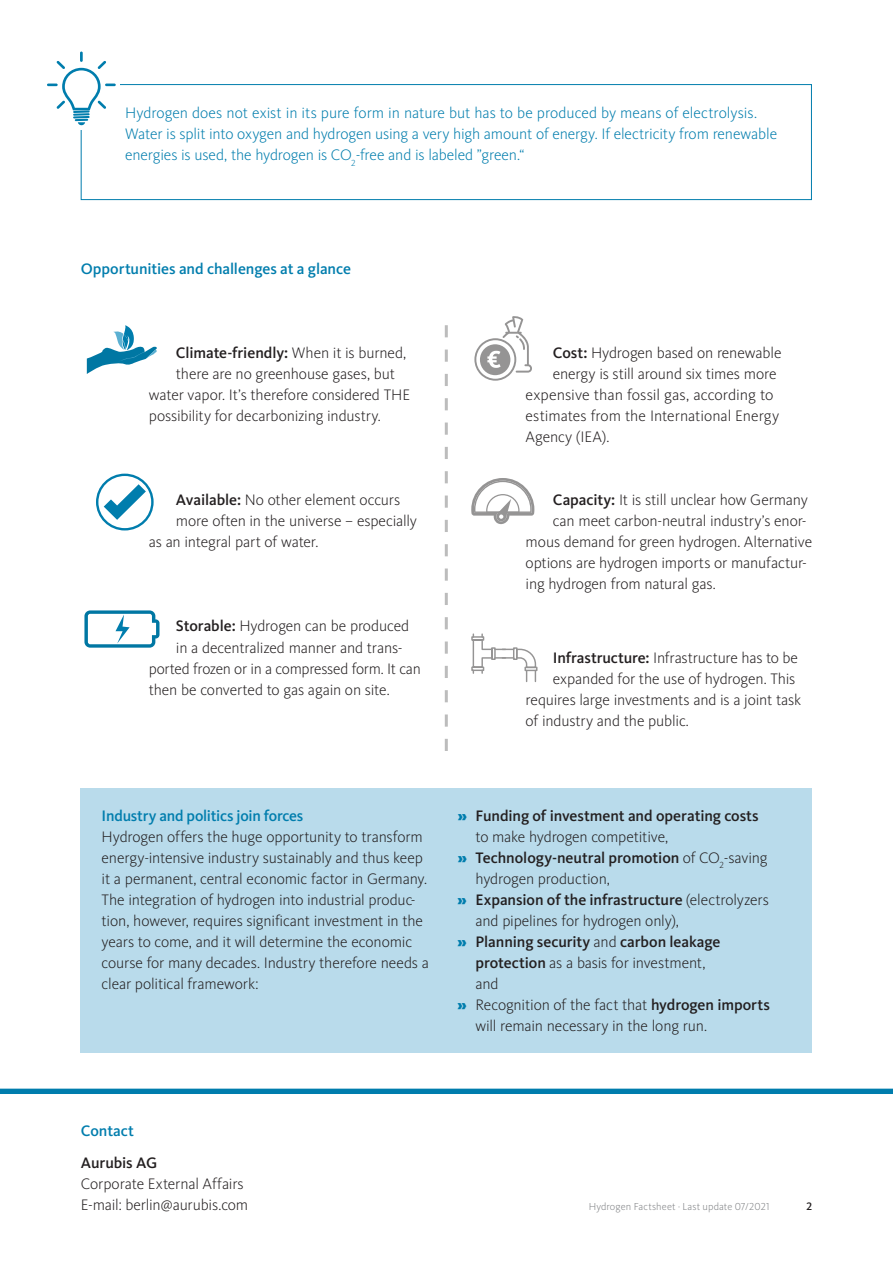
<style>
.page{position:relative;width:893px;height:1263px;background:#fff}
.page>*{position:absolute;margin:0;border:0;box-sizing:border-box;transform-origin:0 0}
.t1{font:300 15.75px/21px "Kievit Pro";letter-spacing:-.01em;color:#231f20}
.t2{font:300 15.75px/21px "Kievit Pro";letter-spacing:-.005em;color:#007dad}
.t3{font:500 15.75px "Kievit Pro";letter-spacing:-.005em;color:#231f20}
.t4{font:500 15.75px "Kievit Pro";letter-spacing:-.01em;color:#007dad}
.t5{font:500 11.25px "Kievit Pro";color:#231f20}
.t6{font:300 10.5px "Kievit Pro";letter-spacing:.005em;color:#808285}
.s1{font-weight:300}
.s2{font-weight:500}
.s3{font-weight:900;color:#007dad}
</style>
<div class="page">
<div style="left:81px;top:84px;width:731px;height:116px;border:1px solid #007dad"></div>
<div style="left:45px;top:48px;width:75px;height:82px;background:#fff"></div>
<div style="left:81px;top:788px;width:731px;height:264px;background:#b9dbeb"></div>
<div style="left:0;top:1089px;width:893px;height:5px;background:#007dad"></div>
<svg style="left:47px;top:52px;width:69px;height:73px"></svg>
<svg style="left:471px;top:478px;width:63px;height:46px"></svg>
<svg style="left:471px;top:634px;width:66px;height:47px"></svg>
<svg style="left:474px;top:316px;width:58px;height:65px"></svg>
<svg style="left:84px;top:610px;width:75px;height:38px"></svg>
<svg style="left:96px;top:474px;width:58px;height:56px"></svg>
<svg style="left:87px;top:325px;width:70px;height:49px"></svg>
<svg style="left:445px;top:325px;width:3px;height:426px"></svg>
<p class="t2" style="left:125px;top:103px;width:654px">Hydrogen does not exist in its pure form in nature but has to be produced by means of electrolysis.<br>Water is split into oxygen and hydrogen using a very high amount of energy. If electricity from renewable energies is used, the hydrogen is CO<sub>2</sub>-free and is labeled ”green.“</p>
<p class="t4" style="left:81px;top:259px;width:272px">Opportunities and challenges at a glance</p>
<p class="t3" style="left:176px;top:343px;width:232px">Climate-friendly: <span class="s1">When it is burned,</span></p>
<p class="t1" style="left:176px;top:363px;width:221px">there are no greenhouse gases, but</p>
<p class="t1" style="left:149px;top:384px;width:263px">water vapor. It’s therefore considered THE</p>
<p class="t1" style="left:149px;top:405px;width:234px">possibility for decarbonizing industry.</p>
<p class="t1" style="left:176px;top:489px;width:226px"><span class="s2">Available:</span> No other element occurs</p>
<p class="t1" style="left:176px;top:510px;width:243px">more often in the universe – especially</p>
<p class="t1" style="left:149px;top:531px;width:171px">as an integral part of water.</p>
<p class="t1" style="left:176px;top:616px;width:235px"><span class="s2">Storable:</span> Hydrogen can be produced</p>
<p class="t1" style="left:176px;top:637px;width:228px">in a decentralized manner and trans-</p>
<p class="t1" style="left:149px;top:658px;width:274px">ported frozen or in a compressed form. It can</p>
<p class="t1" style="left:149px;top:679px;width:242px">then be converted to gas again on site.</p>
<p class="t1" style="left:553px;top:342px;width:230px"><span class="s2">Cost:</span> Hydrogen based on renewable</p>
<p class="t1" style="left:553px;top:363px;width:225px">energy is still around six times more</p>
<p class="t1" style="left:526px;top:384px;width:249px">expensive than fossil gas, according to</p>
<p class="t1" style="left:526px;top:405px;width:255px">estimates from the International Energy</p>
<p class="t1" style="left:526px;top:426px;width:85px">Agency (IEA).</p>
<p class="t1" style="left:553px;top:489px;width:257px"><span class="s2">Capacity:</span> It is still unclear how Germany</p>
<p class="t1" style="left:553px;top:510px;width:255px">can meet carbon-neutral industry’s enor-</p>
<p class="t1" style="left:526px;top:531px;width:288px">mous demand for green hydrogen. Alternative</p>
<p class="t1" style="left:526px;top:552px;width:283px">options are hydrogen imports or manufactur-</p>
<p class="t1" style="left:526px;top:573px;width:192px">ing hydrogen from natural gas.</p>
<p class="t1" style="left:553px;top:647px;width:247px"><span class="s2">Infrastructure:</span> Infrastructure has to be</p>
<p class="t1" style="left:553px;top:668px;width:244px">expanded for the use of hydrogen. This</p>
<p class="t1" style="left:526px;top:689px;width:277px">requires large investments and is a joint task</p>
<p class="t1" style="left:526px;top:710px;width:165px">of industry and the public.</p>
<p class="t4" style="left:102px;top:806px;width:203px">Industry and politics join forces</p>
<p class="t1" style="left:102px;top:826px;width:329px">Hydrogen offers the huge opportunity to transform energy-intensive industry sustainably and thus keep it a permanent, central economic factor in Germany.<br>The integration of hydrogen into industrial produc&shy;tion, however, requires significant investment in the years to come, and it will determine the economic course for many decades. Industry therefore needs a clear political framework:</p>
<p class="t3" style="left:458px;top:806px;width:303px"><span class="s3">»</span> Funding of investment and operating costs</p>
<p class="t1" style="left:475px;top:826px;width:194px">to make hydrogen competitive,</p>
<p class="t3" style="left:458px;top:848px;width:311px"><span class="s3">»</span> Technology-neutral promotion <span class="s1">of CO</span><sub>2</sub><span class="s1">-saving</span></p>
<p class="t1" style="left:475px;top:868px;width:136px">hydrogen production,</p>
<p class="t3" style="left:458px;top:890px;width:313px"><span class="s3">»</span> Expansion of the infrastructure <span class="s1">(electrolyzers</span></p>
<p class="t1" style="left:475px;top:910px;width:205px">and pipelines for hydrogen only),</p>
<p class="t3" style="left:458px;top:932px;width:264px"><span class="s3">»</span> Planning security <span class="s1">and</span> carbon leakage</p>
<p class="t1" style="left:475px;top:952px;width:231px"><span class="s2">protection</span> as a basis for investment,</p>
<p class="t1" style="left:475px;top:973px;width:25px">and</p>
<p class="t1" style="left:458px;top:994px;width:314px"><span class="s3">»</span> Recognition of the fact that <span class="s2">hydrogen imports</span></p>
<p class="t1" style="left:475px;top:1015px;width:233px">will remain necessary in the long run.</p>
<p class="t4" style="left:81px;top:1121px;width:55px">Contact</p>
<p class="t3" style="left:81px;top:1153px;width:78px">Aurubis AG</p>
<p class="t1" style="left:81px;top:1173px;width:169px">Corporate External Affairs<br>E-mail: berlin@aurubis.com</p>
<p class="t6" style="left:589px;top:1200px;width:182px">Hydrogen Factsheet ⋅ Last update 07/2021</p>
<p class="t5" style="left:806px;top:1200px;width:7px">2</p>
</div>
